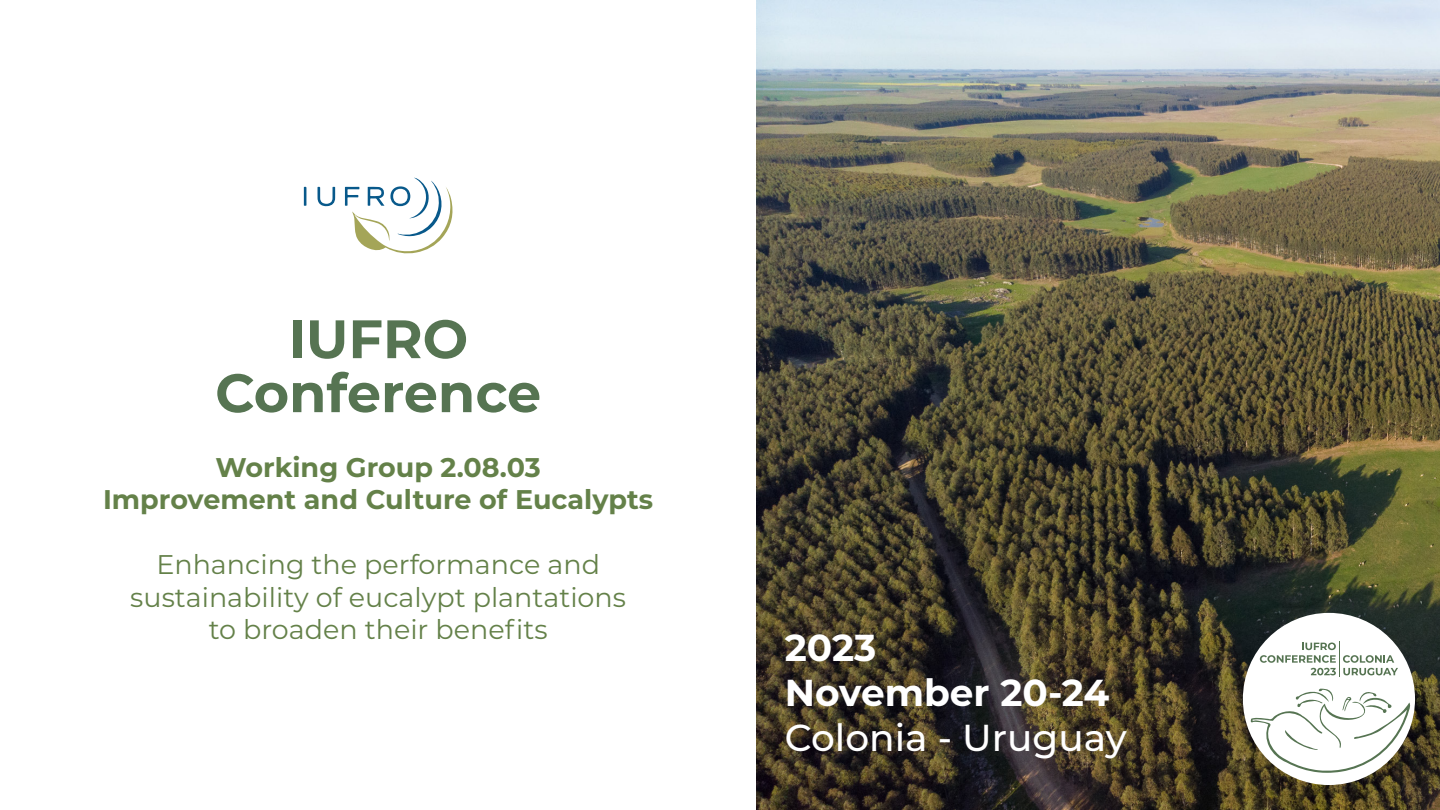
<style>
.page{position:relative;width:1440px;height:810px;background:#fff}
.page>*{position:absolute;margin:0;border:0;box-sizing:border-box;transform-origin:0 0}
.t1{font:700 54px/54px "Montserrat";color:#567452;text-align:center}
.t2{font:700 37.5px/45px "Montserrat";color:#fff}
.t3{font:500 37.5px "Montserrat";color:#fff}
.t4{font:27px/32.4px "Montserrat";color:#648149;text-align:center}
.t5{font:700 27px/32.4px "Montserrat";color:#648149;text-align:center}
</style>
<div class="page">
<img style="left:756px;top:0;width:684px;height:810px">
<div style="left:1243px;top:613px;width:172px;height:172px;background:#fff;border-radius:50%"></div>
<svg style="left:1251px;top:688px;width:160px;height:85px"></svg>
<svg style="left:1260px;top:643px;width:76px;height:32px"></svg>
<svg style="left:1343px;top:655px;width:55px;height:20px"></svg>
<hr style="left:1339px;top:641px;width:1px;height:36px;background:#567452">
<svg style="left:317px;top:187px;width:19px;height:19px"></svg>
<svg style="left:304px;top:187px;width:2px;height:19px"></svg>
<svg style="left:345px;top:178px;width:108px;height:76px"></svg>
<h1 class="t1" style="left:215px;top:309px;width:327px">IUFRO<br>Conference</h1>
<p class="t5" style="left:103px;top:450px;width:552px">Working Group 2.08.03<br>Improvement and Culture of Eucalypts</p>
<p class="t4" style="left:130px;top:547px;width:497px">Enhancing the performance and sustainability of eucalypt plantations to broaden their benefits</p>
<h2 class="t2" style="left:785px;top:624px;width:326px">2023<br>November 20-24</h2>
<h2 class="t3" style="left:785px;top:712px;width:344px">Colonia - Uruguay</h2>
</div>
